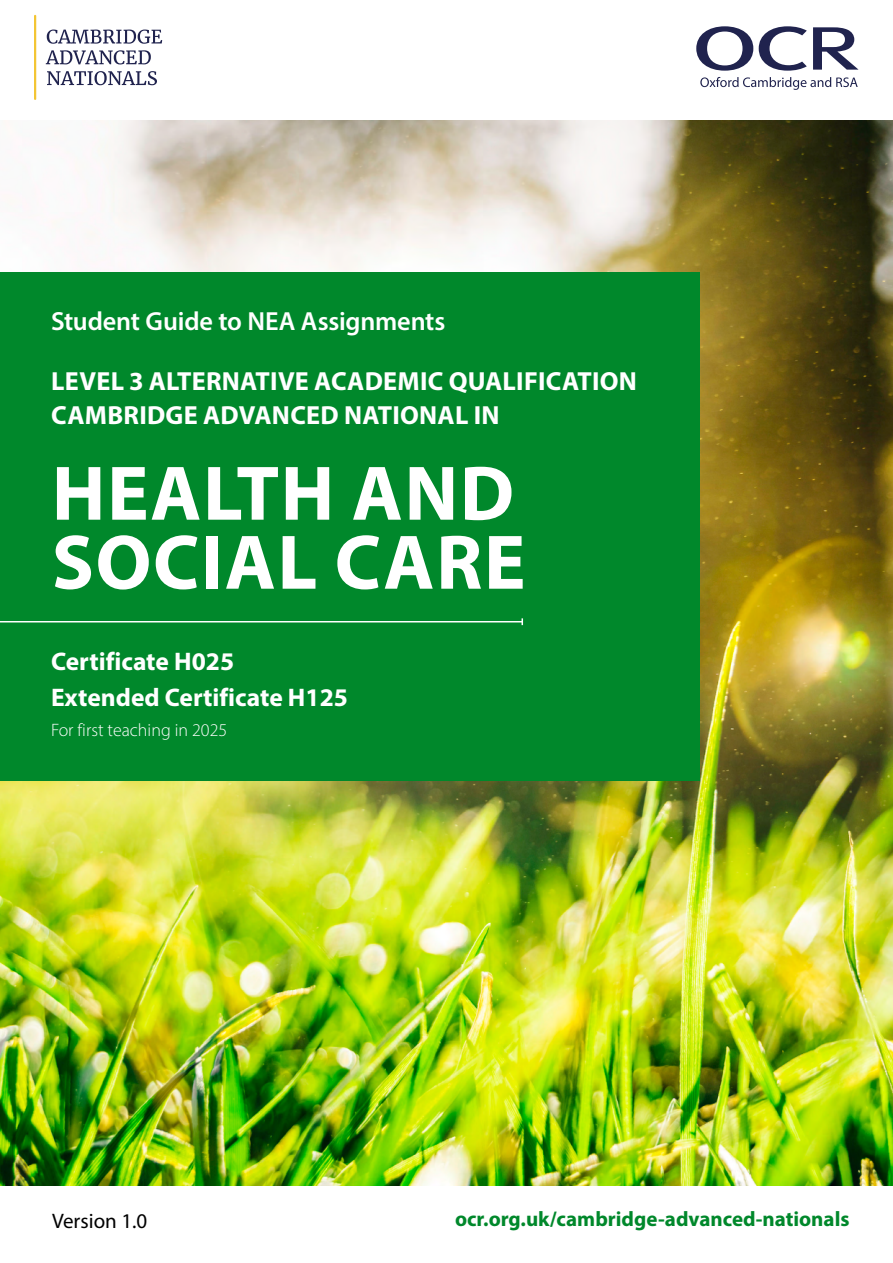
<style>
.page{position:relative;width:893px;height:1263px;background:#fff}
.page>*{position:absolute;margin:0;border:0;box-sizing:border-box;transform-origin:0 0}
.Subject_Name{font:700 78px/69px "Myriad Pro";letter-spacing:.02em;color:#fff}
.Level_and_Qualification{font:700 26.25px/34.5px "Myriad Pro";letter-spacing:.01em;color:#fff}
.Specification{font:600 26.25px "Myriad Pro";letter-spacing:-.005em;color:#fff}
.Qualification_Code{font:700 25.5px "Myriad Pro";color:#fff}
.t1{font:700 21px "Myriad Pro";color:#00882b}
.Version{font:21px "Myriad Pro";color:#000}
.First_Assessment{font:300 18px "Myriad Pro";color:#fff}
</style>
<div class="page">
<img style="left:0;top:120px;width:893px;height:1065px">
<div style="left:0;top:272px;width:700px;height:508px;background:#00882b"></div>
<hr style="left:0;top:621px;width:522px;height:1px;background:#fff">
<svg style="left:521px;top:618px;width:2px;height:7px"></svg>
<svg style="left:700px;top:77px;width:158px;height:13px"></svg>
<svg style="left:696px;top:26px;width:57px;height:45px"></svg>
<svg style="left:813px;top:27px;width:45px;height:43px"></svg>
<svg style="left:759px;top:26px;width:48px;height:45px"></svg>
<hr style="left:34px;top:15px;width:2px;height:85px;background:#f3c533">
<svg style="left:47px;top:30px;width:115px;height:14px"></svg>
<svg style="left:46px;top:50px;width:105px;height:14px"></svg>
<svg style="left:47px;top:71px;width:110px;height:14px"></svg>
<p class="Specification" style="left:51px;top:305px;width:396px">Student Guide to NEA Assignments</p>
<p class="Level_and_Qualification" style="left:51px;top:363px;width:587px">LEVEL 3 ALTERNATIVE ACADEMIC QUALIFICATION<br>CAMBRIDGE ADVANCED NATIONAL IN</p>
<p class="Subject_Name" style="left:52px;top:456px;width:475px">HEALTH AND<br>SOCIAL CARE</p>
<p class="Qualification_Code" style="left:51px;top:645px;width:185px">Certificate H025</p>
<p class="Qualification_Code" style="left:51px;top:681px;width:298px">Extended Certificate H125</p>
<p class="First_Assessment" style="left:51px;top:719px;width:178px">For first teaching in 2025</p>
<p class="Version" style="left:52px;top:1208px;width:97px">Version 1.0</p>
<p class="t1" style="left:455px;top:1205px;width:396px">ocr.org.uk/cambridge-advanced-nationals</p>
</div>
